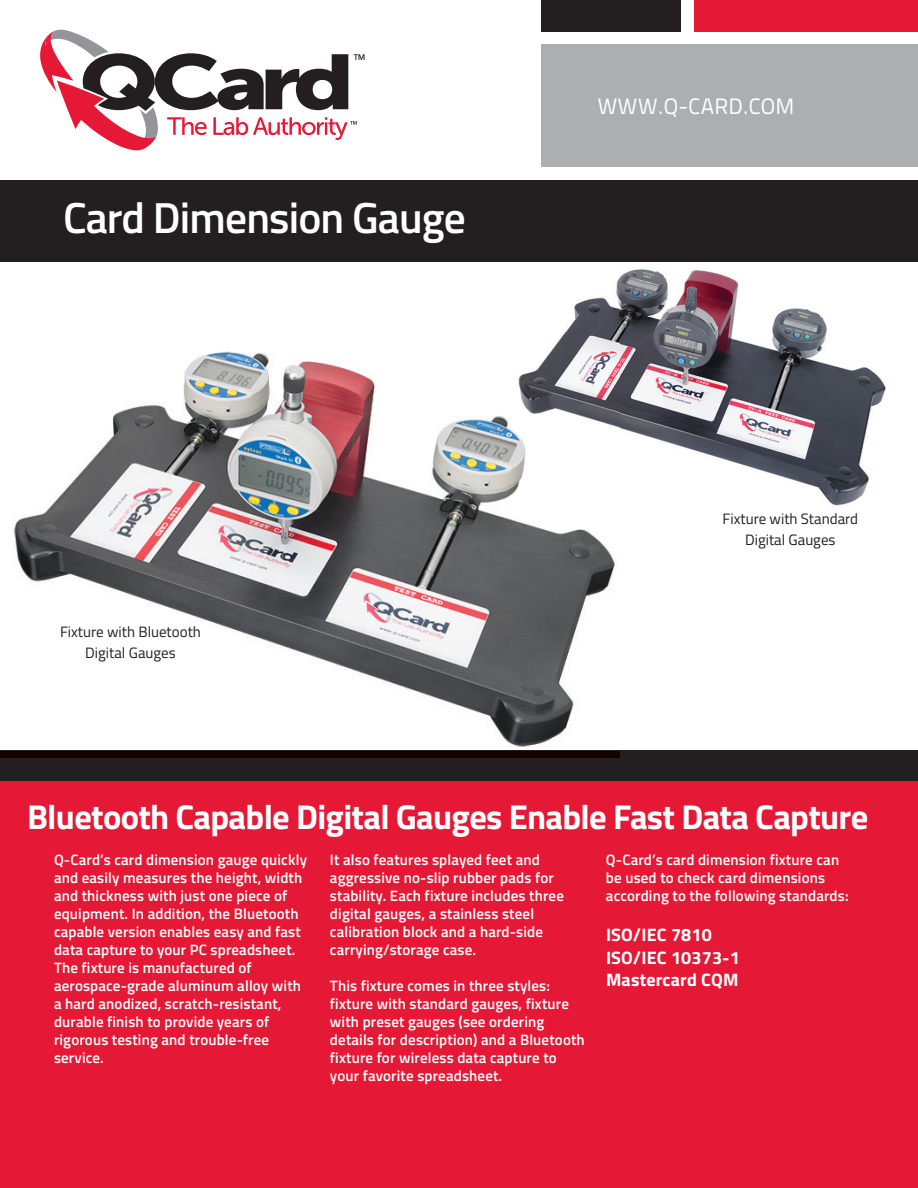
<style>
.page{position:relative;width:918px;height:1188px;background:#fff}
.page>*{position:absolute;margin:0;border:0;box-sizing:border-box;transform-origin:0 0}
.t1{font:600 43.5px "Titillium Web";letter-spacing:-.02em;color:#fff}
.t2{font:700 34.5px "Titillium Web";letter-spacing:-.02em;color:#fff}
.t3{font:22.2px "Titillium Text 22 L";letter-spacing:.01em;color:#fff}
.t4{font:700 18px/22.5px "Titillium Web";letter-spacing:.01em;color:#fff}
.t5{font:600 15px/18px "Titillium Web";letter-spacing:.01em;color:#fff}
.t6{font:15px/21px "Titillium Web";color:#231f20;text-align:center}
</style>
<div class="page">
<img style="left:566px;top:269px;width:320px;height:237px">
<div style="left:0;top:751px;width:918px;height:437px;background:#e51836"></div>
<div style="left:0;top:751px;width:918px;height:30px;background:#231f20"></div>
<img style="left:0;top:351px;width:620px;height:407px">
<img style="left:504px;top:332px;width:116px;height:178px">
<div style="left:0;top:181px;width:918px;height:81px;background:#231f20"></div>
<div style="left:541px;top:45px;width:377px;height:122px;background:#adaeb2"></div>
<div style="left:541px;top:0;width:139px;height:31px;background:#231f20"></div>
<div style="left:695px;top:0;width:223px;height:31px;background:#e51836"></div>
<svg style="left:40px;top:29px;width:325px;height:121px"></svg>
<h1 class="t1" style="left:63px;top:185px;width:404px">Card Dimension Gauge</h1>
<p class="t6" style="left:60px;top:621px;width:142px">Fixture with Bluetooth<br>Digital Gauges</p>
<h3 class="t3" style="left:597px;top:90px;width:199px">WWW.Q-CARD.COM</h3>
<p class="t6" style="left:723px;top:507px;width:137px">Fixture with Standard<br>Digital Gauges</p>
<h2 class="t2" style="left:27px;top:790px;width:843px">Bluetooth Capable Digital Gauges Enable Fast Data Capture</h2>
<p class="t5" style="left:54px;top:850px;width:255px">Q-Card’s card dimension gauge quickly and easily measures the height, width and thickness with just one piece of equipment. In addition, the Bluetooth capable version enables easy and fast data capture to your PC spreadsheet.<br>The fixture is manufactured of aerospace-grade aluminum alloy with a hard anodized, scratch-resistant, durable finish to provide years of rigorous testing and trouble-free service.</p>
<p class="t5" style="left:330px;top:850px;width:235px">It also features splayed feet and aggressive no-slip rubber pads for stability. Each fixture includes three digital gauges, a stainless steel calibration block and a hard-side carrying/storage case.</p>
<p class="t5" style="left:330px;top:976px;width:256px">This fixture comes in three styles: fixture with standard gauges, fixture with preset gauges (see ordering details for description) and a Bluetooth fixture for wireless data capture to your favorite spreadsheet.</p>
<p class="t5" style="left:606px;top:850px;width:244px">Q-Card’s card dimension fixture can be used to check card dimensions according to the following standards:</p>
<p class="t4" style="left:606px;top:923px;width:135px">ISO/IEC 7810<br>ISO/IEC 10373-1<br>Mastercard CQM</p>
</div>
